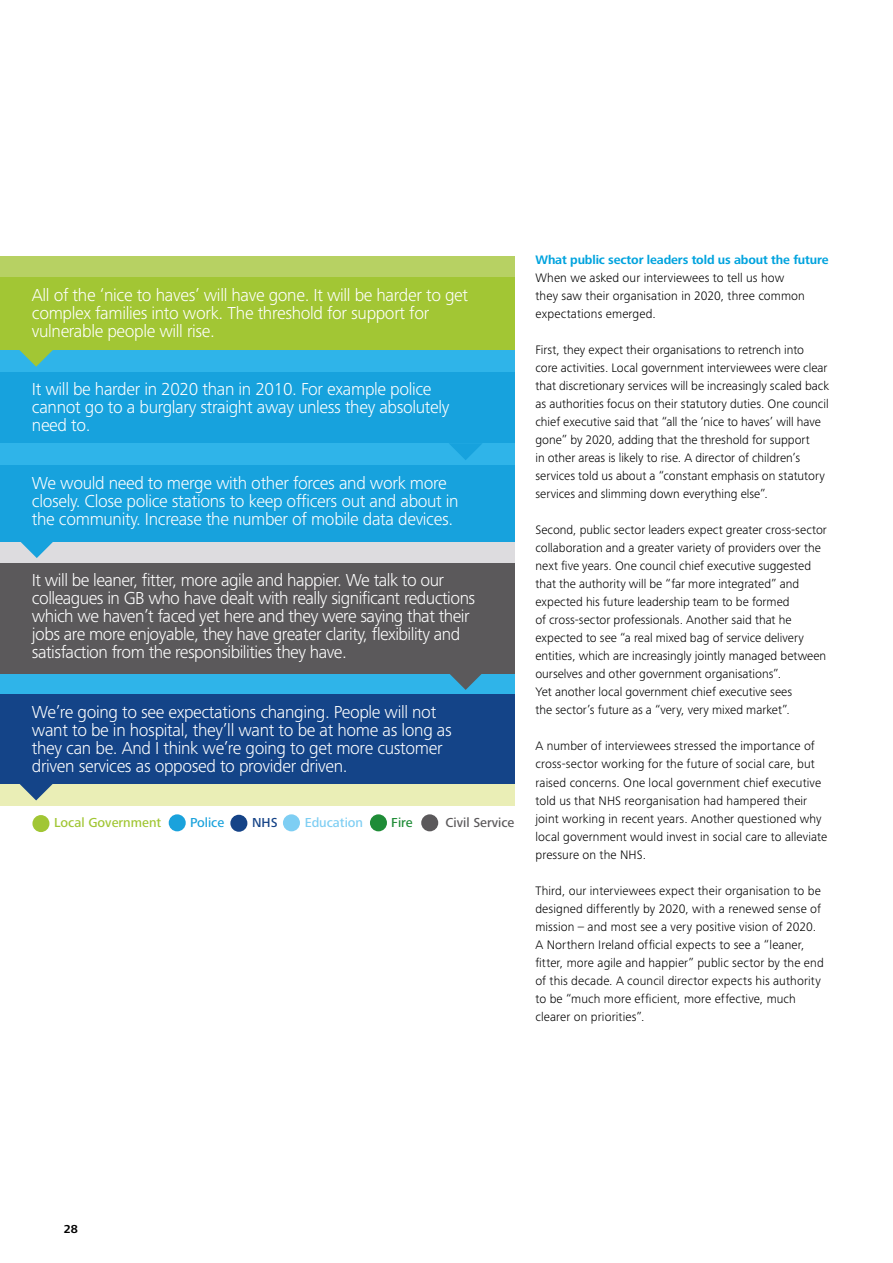
<style>
.page{position:relative;width:893px;height:1263px;background:#fff}
.page>*{position:absolute;margin:0;border:0;box-sizing:border-box;transform-origin:0 0}
.t1{font:300 18px/18px "Frutiger Next Pro";letter-spacing:-.02em;color:#fff}
.t2{font:500 13.5px "Frutiger Next Pro";color:#a1c634}
.t3{font:500 13.5px "Frutiger Next Pro";color:#5b595b}
.t4{font:500 13.5px "Frutiger Next Pro";color:#7ecef3}
.t5{font:500 13.5px "Frutiger Next Pro";color:#1aa2dc}
.t6{font:500 13.5px "Frutiger Next Pro";color:#1f8c37}
.t7{font:500 13.5px "Frutiger Next Pro";color:#154387}
.t8{font:300 12.75px/18px "Frutiger Next Pro";letter-spacing:.005em;color:#000}
.t9{font:700 12.75px "Frutiger Next Pro";letter-spacing:-.01em;color:#00a3de}
.t10{font:700 12px "Frutiger Next Pro";color:#000}
</style>
<div class="page">
<div style="left:0;top:784px;width:514px;height:21px;background:#eaeeb6"></div>
<div style="left:169px;top:814px;width:17px;height:17px;background:#1aa2dc;border-radius:50%"></div>
<div style="left:32px;top:815px;width:17px;height:17px;background:#a1c634;border-radius:50%"></div>
<div style="left:370px;top:814px;width:17px;height:17px;background:#1f8c37;border-radius:50%"></div>
<div style="left:230px;top:815px;width:17px;height:17px;background:#154387;border-radius:50%"></div>
<div style="left:421px;top:814px;width:17px;height:17px;background:#5b595b;border-radius:50%"></div>
<div style="left:283px;top:814px;width:17px;height:17px;background:#7ecef3;border-radius:50%"></div>
<div style="left:0;top:673px;width:514px;height:21px;background:#2fb4e9"></div>
<div style="left:0;top:371px;width:514px;height:73px;background:#17a2dd"></div>
<div style="left:0;top:257px;width:514px;height:21px;background:#b7d163"></div>
<div style="left:0;top:350px;width:514px;height:21px;background:#2fb4e9"></div>
<div style="left:0;top:278px;width:514px;height:72px;background:#a2c634"></div>
<svg style="left:19px;top:350px;width:34px;height:17px"></svg>
<div style="left:0;top:444px;width:514px;height:21px;background:#2fb4e9"></div>
<svg style="left:450px;top:443px;width:33px;height:17px"></svg>
<div style="left:0;top:563px;width:514px;height:110px;background:#5b595b"></div>
<div style="left:0;top:541px;width:514px;height:22px;background:#dddcdf"></div>
<svg style="left:449px;top:673px;width:34px;height:17px"></svg>
<div style="left:0;top:694px;width:514px;height:90px;background:#144488"></div>
<svg style="left:19px;top:784px;width:34px;height:16px"></svg>
<div style="left:0;top:465px;width:514px;height:76px;background:#17a2dd"></div>
<svg style="left:20px;top:541px;width:34px;height:17px"></svg>
<h1 class="t1" style="left:32px;top:286px;width:438px">All of the ‘nice to haves’ will have gone. It will be harder to get complex families into work. The threshold for support for vulnerable people will rise.</h1>
<h1 class="t1" style="left:32px;top:380px;width:419px">It will be harder in 2020 than in 2010. For example police cannot go to a burglary straight away unless they absolutely need to.</h1>
<h1 class="t1" style="left:32px;top:474px;width:428px">We would need to merge with other forces and work more closely. Close police stations to keep officers out and about in the community. Increase the number of mobile data devices.</h1>
<p class="t1" style="left:32px;top:571px;width:445px">It will be leaner, fitter, more agile and happier. We talk to our colleagues in GB who have dealt with really significant reductions which we haven’t faced yet here and they were saying that their jobs are more enjoyable, they have greater clarity, flexibility and satisfaction from the responsibilities they have.</p>
<h1 class="t1" style="left:32px;top:703px;width:421px">We’re going to see expectations changing. People will not want to be in hospital, they’ll want to be at home as long as they can be. And I think we’re going to get more customer driven services as opposed to provider driven.</h1>
<p class="t2" style="left:54px;top:815px;width:109px">Local Government</p>
<p class="t5" style="left:190px;top:814px;width:36px">Police</p>
<p class="t7" style="left:252px;top:815px;width:27px">NHS</p>
<p class="t4" style="left:305px;top:814px;width:60px">Education</p>
<p class="t6" style="left:391px;top:814px;width:23px">Fire</p>
<p class="t3" style="left:446px;top:814px;width:70px">Civil Service</p>
<p class="t9" style="left:535px;top:253px;width:295px">What public sector leaders told us about the future</p>
<p class="t8" style="left:535px;top:269px;width:271px">When we asked our interviewees to tell us how they saw their organisation in 2020, three common expectations emerged.</p>
<p class="t8" style="left:535px;top:341px;width:295px">First, they expect their organisations to retrench into core activities. Local government interviewees were clear that discretionary services will be increasingly scaled back as authorities focus on their statutory duties. One council chief executive said that “all the ‘nice to haves’ will have gone” by 2020, adding that the threshold for support<br>in other areas is likely to rise. A director of children’s services told us about a “constant emphasis on statutory services and slimming down everything else”.</p>
<p class="t8" style="left:535px;top:521px;width:293px">Second, public sector leaders expect greater cross-sector collaboration and a greater variety of providers over the next five years. One council chief executive suggested that the authority will be “far more integrated” and expected his future leadership team to be formed<br>of cross-sector professionals. Another said that he expected to see “a real mixed bag of service delivery entities, which are increasingly jointly managed between ourselves and other government organisations”.<br>Yet another local government chief executive sees<br>the sector’s future as a “very, very mixed market”.</p>
<p class="t8" style="left:535px;top:737px;width:293px">A number of interviewees stressed the importance of cross-sector working for the future of social care, but raised concerns. One local government chief executive told us that NHS reorganisation had hampered their joint working in recent years. Another questioned why local government would invest in social care to alleviate pressure on the NHS.</p>
<p class="t8" style="left:535px;top:881px;width:290px">Third, our interviewees expect their organisation to be designed differently by 2020, with a renewed sense of mission – and most see a very positive vision of 2020.<br>A Northern Ireland official expects to see a “leaner, fitter, more agile and happier” public sector by the end of this decade. A council director expects his authority to be “much more efficient, more effective, much clearer on priorities”.</p>
<p class="t10" style="left:64px;top:1222px;width:16px">28</p>
</div>
